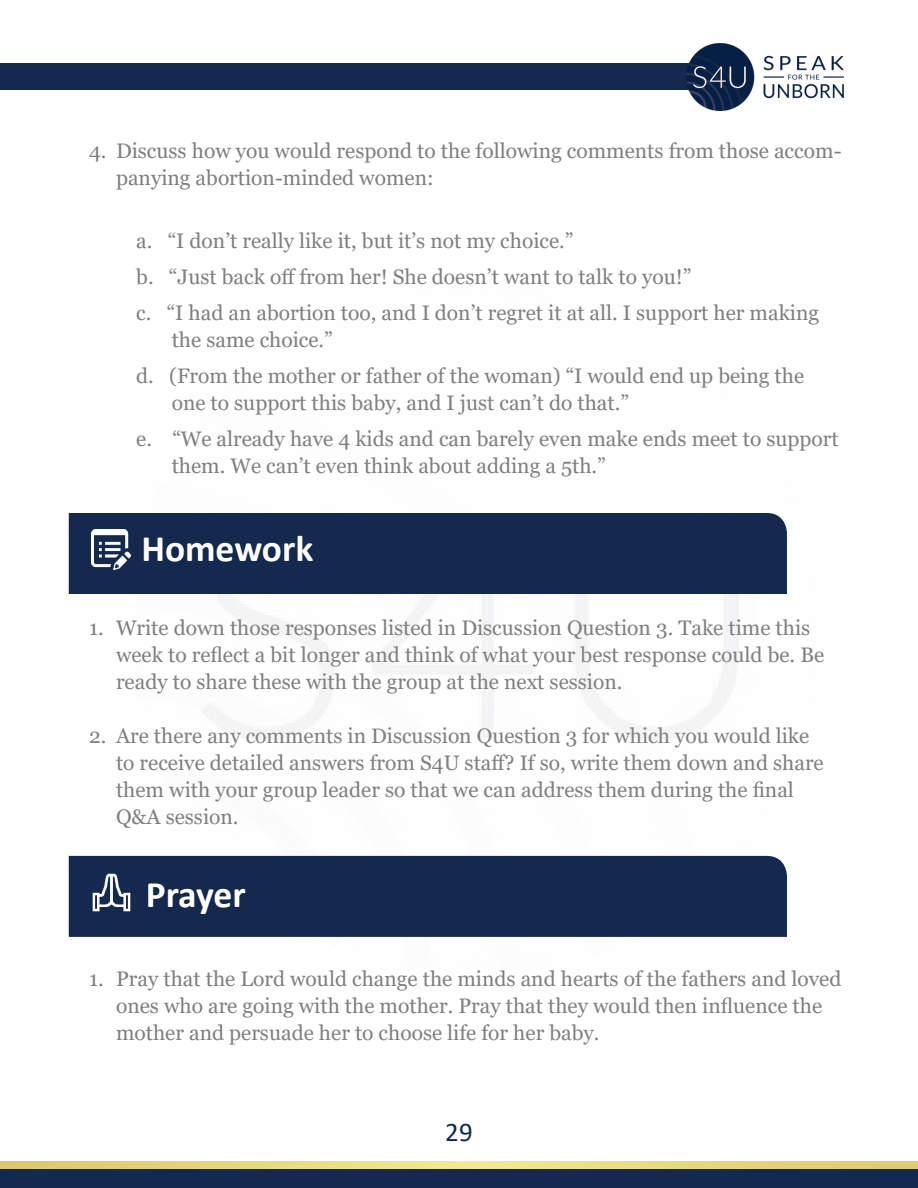
<style>
.page{position:relative;width:918px;height:1188px;background:#fff}
.page>*{position:absolute;margin:0;border:0;box-sizing:border-box;transform-origin:0 0}
.t1{font:700 37.5px "Calibri";color:#fff}
.t2{font:27px "Calibri";color:#13294e}
.t3{font:21px/27px "Georgia";color:#7f8080}
</style>
<div class="page">
<div style="left:0;top:63px;width:697px;height:27px;background:#13294e"></div>
<img style="left:687px;top:44px;width:156px;height:67px">
<div style="left:0;top:1169px;width:918px;height:19px;background:#13294e"></div>
<svg style="left:0;top:1161px;width:918px;height:8px;background:#e8d681"></svg>
<div style="left:69px;top:513px;width:718px;height:81px;background:#13294e"></div>
<div style="left:69px;top:856px;width:718px;height:81px;background:#13294e"></div>
<img style="left:88px;top:870px;width:46px;height:46px">
<img style="left:91px;top:530px;width:41px;height:40px">
<p class="t3" style="left:116px;top:137px;width:727px;text-indent:-27px">4. Discuss how you would respond to the following comments from those accom&shy;panying abortion-minded women:</p>
<p class="t3" style="left:136px;top:227px;width:439px">a. “I don’t really like it, but it’s not my choice.”</p>
<p class="t3" style="left:136px;top:263px;width:557px">b. “Just back off from her! She doesn’t want to talk to you!”</p>
<p class="t3" style="left:136px;top:299px;width:684px">c. “I had an abortion too, and I don’t regret it at all. I support her making</p>
<p class="t3" style="left:172px;top:326px;width:163px">the same choice.”</p>
<p class="t3" style="left:136px;top:362px;width:669px">d. (From the mother or father of the woman) “I would end up being the</p>
<p class="t3" style="left:172px;top:389px;width:459px">one to support this baby, and I just can’t do that.”</p>
<p class="t3" style="left:136px;top:425px;width:704px">e. “We already have 4 kids and can barely even make ends meet to support</p>
<p class="t3" style="left:172px;top:452px;width:436px">them. We can’t even think about adding a 5th.”</p>
<p class="t1" style="left:141px;top:522px;width:174px">Homework</p>
<p class="t3" style="left:116px;top:614px;width:710px;text-indent:-27px">1. Write down those responses listed in Discussion Question 3. Take time this week to reflect a bit longer and think of what your best response could be. Be ready to share these with the group at the next session.</p>
<p class="t3" style="left:116px;top:722px;width:709px;text-indent:-27px">2. Are there any comments in Discussion Question 3 for which you would like to receive detailed answers from S4U staff? If so, write them down and share them with your group leader so that we can address them during the final Q&amp;A session.</p>
<p class="t1" style="left:146px;top:868px;width:101px">Prayer</p>
<p class="t3" style="left:116px;top:965px;width:727px;text-indent:-27px">1. Pray that the Lord would change the minds and hearts of the fathers and loved ones who are going with the mother. Pray that they would then influence the mother and persuade her to choose life for her baby.</p>
<p class="t2" style="left:445px;top:1113px;width:29px">29</p>
</div>
